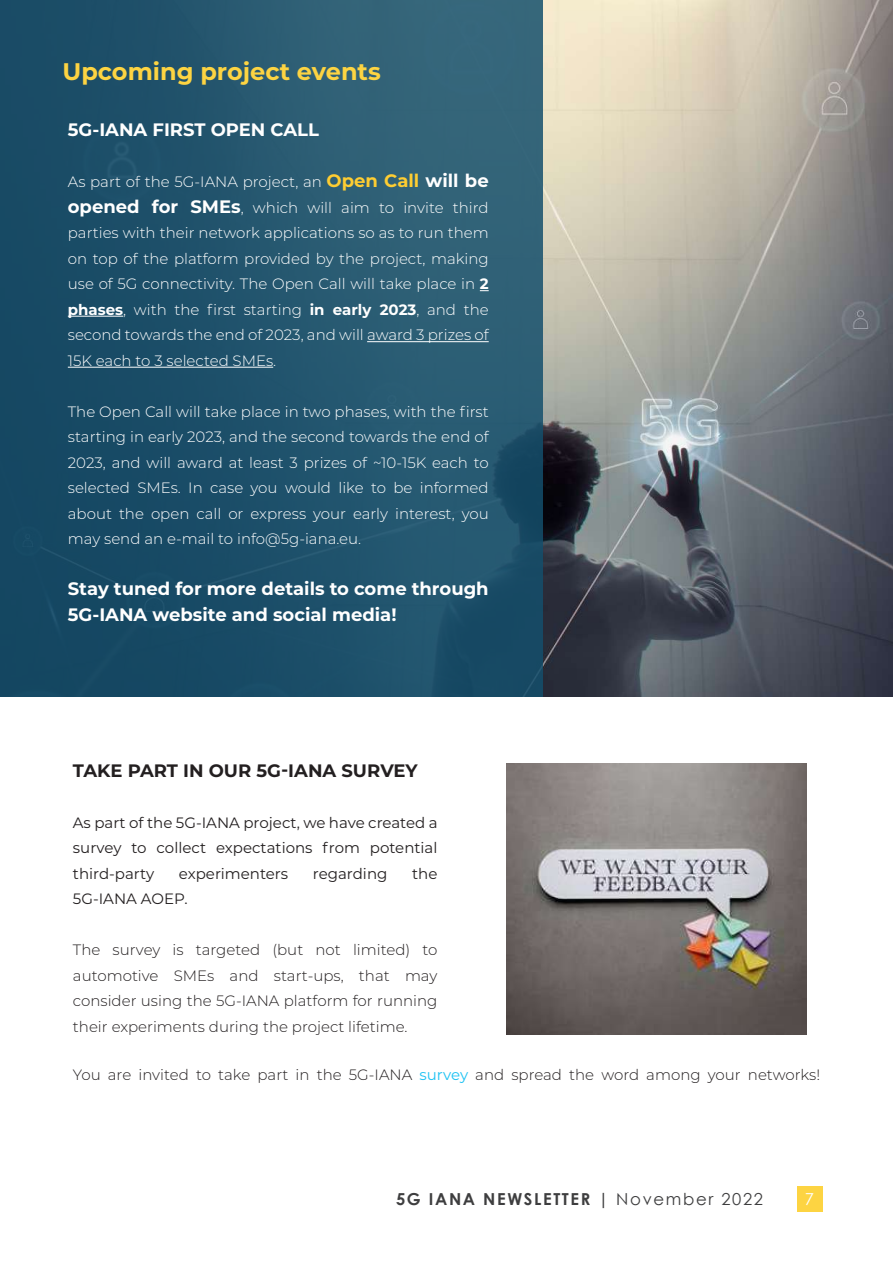
<style>
.page{position:relative;width:893px;height:1263px;background:#fff}
.page>*{position:absolute;margin:0;border:0;box-sizing:border-box;transform-origin:0 0}
.t1{font:700 24px "Montserrat";color:#fdd442}
.t2{font:700 18px/25.5px "Montserrat";color:#fff}
.t3{font:700 18px "Montserrat";color:#231f20}
.t4{font:700 16.5px "Century Gothic";letter-spacing:.1em;color:#3e3e3f}
.t5{font:16.5px "Century Gothic";color:#fff}
.t6{font:300 15px/25.5px "Montserrat";color:#fff;text-align:justify}
.t7{font:300 15px/25.5px "Montserrat";color:#231f20;text-align:justify}
.t8{font:15px/25.5px "Montserrat";color:#231f20;text-align:justify}
.s1{font-weight:700;font-size:18px;color:#fecd32}
.s2{font-weight:700;font-size:18px}
.s3{font-weight:700}
.s4{font-weight:400;color:#1dc2f3}
.s5{font-weight:400}
</style>
<div class="page">
<img style="left:543px;top:0;width:350px;height:696px">
<div style="left:797px;top:1186px;width:25px;height:26px;background:#fdd442"></div>
<svg style="left:0;top:0;width:543px;height:696px;background:#21536c"></svg>
<hr style="left:68px;top:316px;width:55px;height:1px;background:#fff">
<hr style="left:367px;top:341px;width:122px;height:1px;background:#fff">
<hr style="left:68px;top:367px;width:205px;height:1px;background:#fff">
<img style="left:506px;top:764px;width:301px;height:271px">
<h1 class="t1" style="left:62px;top:54px;width:320px">Upcoming project events</h1>
<p class="t2" style="left:68px;top:116px;width:253px">5G-IANA FIRST OPEN CALL</p>
<p class="t6" style="left:68px;top:169px;width:422px">As part of the 5G-IANA project, an <span class="s1">Open Call</span> <span class="s2">will be opened for SMEs</span>, which will aim to invite third parties with their network applications so as to run them on top of the platform provided by the project, making use of 5G connectivity. The Open Call will take place in <span class="s3">2 phases</span>, with the first starting <span class="s3">in early 2023</span>, and the second towards the end of 2023, and will award 3 prizes of 15K each to 3 selected SMEs.</p>
<p class="t6" style="left:68px;top:398px;width:422px">The Open Call will take place in two phases, with the first starting in early 2023, and the second towards the end of 2023, and will award at least 3 prizes of ~10-15K each to selected SMEs. In case you would like to be informed about the open call or express your early interest, you may send an e-mail to info@5g-iana.eu.</p>
<p class="t2" style="left:68px;top:575px;width:422px">Stay tuned for more details to come through<br>5G-IANA website and social media!</p>
<p class="t3" style="left:73px;top:757px;width:346px">TAKE PART IN OUR 5G-IANA SURVEY</p>
<p class="t8" style="left:73px;top:809px;width:366px">As part of the 5G-IANA project, we have created a survey to collect expectations from potential third-party</p>
<p class="t8" style="left:179px;top:860px;width:111px">experimenters</p>
<p class="t8" style="left:313px;top:860px;width:76px">regarding</p>
<p class="t8" style="left:412px;top:860px;width:27px">the</p>
<p class="t8" style="left:73px;top:886px;width:116px">5G-IANA AOEP.</p>
<p class="t7" style="left:73px;top:937px;width:366px">The survey is targeted (but not limited) to automotive SMEs and start-ups, that may consider using the 5G-IANA platform for running their experiments during the project lifetime.</p>
<p class="t7" style="left:73px;top:1061px;width:749px">You are invited to take part in the 5G-IANA <span class="s4">survey</span> and spread the word among your networks!</p>
<p class="t4" style="left:396px;top:1186px;width:368px">5G IANA NEWSLETTER | <span class="s5">November 2022</span></p>
<p class="t5" style="left:805px;top:1187px;width:11px">7</p>
</div>
